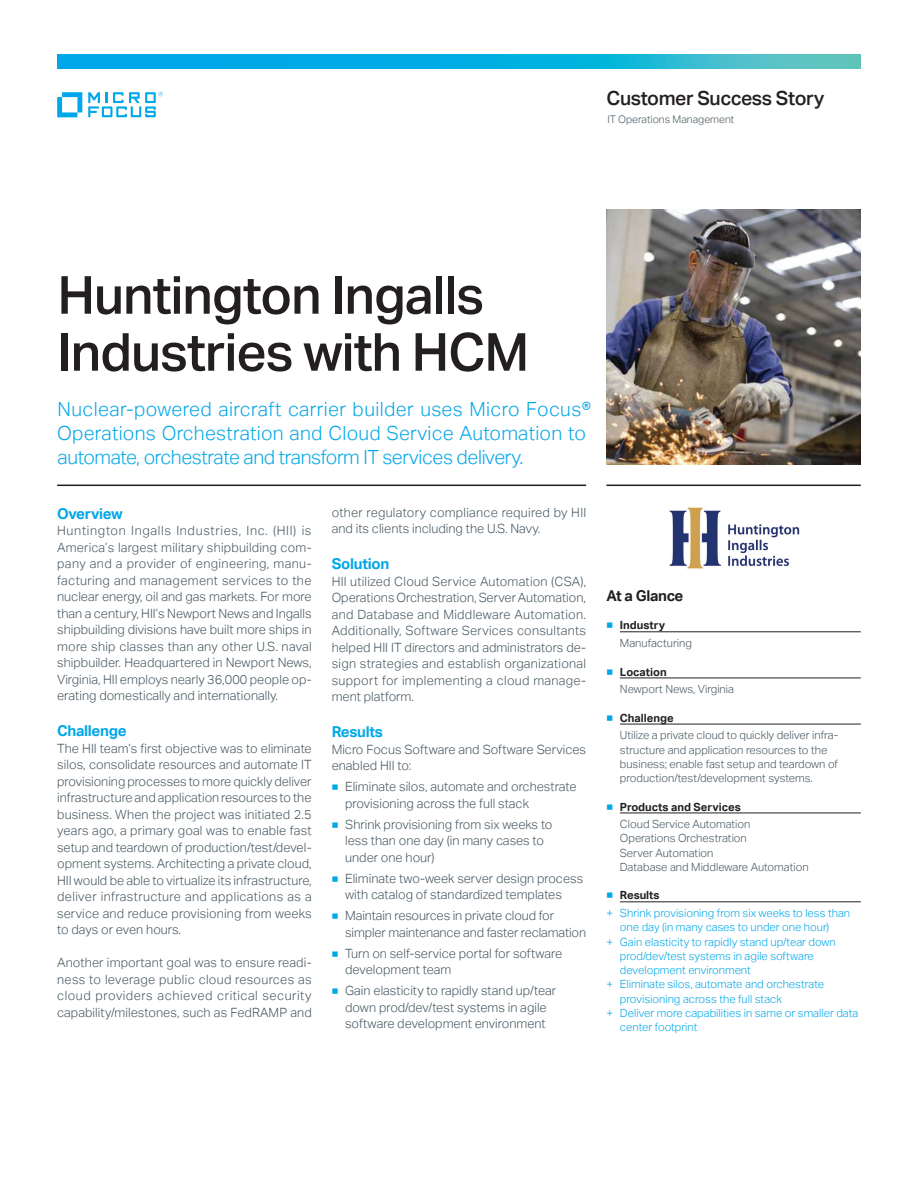
<style>
.page{position:relative;width:918px;height:1188px;background:#fff}
.page>*{position:absolute;margin:0;border:0;box-sizing:border-box;transform-origin:0 0}
.headline_35_38{font:500 52.5px/57px "Aktiv Grotesk";letter-spacing:-.02em;color:#231f20}
.intro1_13_16-light_b{font:300 19.5px/24px "Aktiv Grotesk";letter-spacing:.01em;color:#00a7e9}
.collateral_name_13_1{font:500 19.5px "Aktiv Grotesk";letter-spacing:-.02em;color:#231f20}
.subhead_10_13-blue{font:700 15px "Aktiv Grotesk";letter-spacing:-.02em;color:#00a7e9}
.subhead_10_13{font:700 15px "Aktiv Grotesk";letter-spacing:-.02em;color:#231f20}
.body_8_5_11-grey{font:300 12.75px/16.5px "Aktiv Grotesk";color:#45555f}
.t1{font:300 11.25px/14.2px "Aktiv Grotesk";color:#00a7e9}
.caption_7_5_9_5_inde{font:300 11.25px/14.2px "Aktiv Grotesk";color:#45555f}
.t2{font:700 11.25px "Aktiv Grotesk";color:#231f20}
.caption_7_9_5-grey{font:300 10.5px "Aktiv Grotesk";color:#45555f}
.s1{font-size:11.25px;color:#00a7e9}
.s2{font-weight:300;color:#00a7e9}
</style>
<div class="page">
<hr style="left:57px;top:485px;width:529px;height:1px;background:#231f20">
<hr style="left:606px;top:485px;width:255px;height:1px;background:#231f20">
<img style="left:606px;top:210px;width:255px;height:254px">
<hr style="left:620px;top:632px;width:241px;height:1px;background:#231f20">
<hr style="left:620px;top:678px;width:241px;height:1px;background:#231f20">
<hr style="left:620px;top:724px;width:241px;height:1px;background:#231f20">
<hr style="left:620px;top:813px;width:241px;height:1px;background:#231f20">
<hr style="left:620px;top:902px;width:241px;height:1px;background:#231f20">
<img style="left:669px;top:508px;width:130px;height:60px">
<svg style="left:57px;top:92px;width:25px;height:25px"></svg>
<svg style="left:88px;top:92px;width:75px;height:25px"></svg>
<svg style="left:57px;top:54px;width:804px;height:15px;background:#14b1dd"></svg>
<p class="collateral_name_13_1" style="left:607px;top:87px;width:219px">Customer Success Story</p>
<p class="caption_7_9_5-grey" style="left:607px;top:113px;width:129px">IT Operations Management</p>
<p class="headline_35_38" style="left:57px;top:267px;width:473px">Huntington Ingalls<br>Industries with HCM</p>
<p class="intro1_13_16-light_b" style="left:57px;top:398px;width:535px">Nuclear-powered aircraft carrier builder uses Micro Focus®<br>Operations Orchestration and Cloud Service Automation to automate, orchestrate and transform IT services delivery.</p>
<p class="subhead_10_13-blue" style="left:57px;top:505px;width:67px">Overview</p>
<p class="body_8_5_11-grey" style="left:57px;top:522px;width:256px;text-align:justify">Huntington Ingalls Industries, Inc. (HII) is America’s largest military shipbuilding com&shy;pany and a provider of engineering, manu&shy;facturing and management services to the nuclear energy, oil and gas markets. For more than a century, HII’s Newport News and Ingalls shipbuilding divisions have built more ships in more ship classes than any other U.S. naval shipbuilder. Headquartered in Newport News, Virginia, HII employs nearly 36,000 people op&shy;erating domestically and internationally.</p>
<p class="subhead_10_13-blue" style="left:57px;top:722px;width:71px">Challenge</p>
<p class="body_8_5_11-grey" style="left:57px;top:740px;width:256px;text-align:justify">The HII team’s first objective was to eliminate silos, consolidate resources and automate IT provisioning processes to more quickly deliver infrastructure and application resources to the business. When the project was initiated 2.5 years ago, a primary goal was to enable fast setup and teardown of production/test/devel&shy;opment systems. Architecting a private cloud, HII would be able to virtualize its infrastructure, deliver infrastructure and applications as a service and reduce provisioning from weeks to days or even hours.</p>
<p class="body_8_5_11-grey" style="left:57px;top:954px;width:256px;text-align:justify">Another important goal was to ensure readi&shy;ness to leverage public cloud resources as cloud providers achieved critical security capability/milestones, such as FedRAMP and</p>
<p class="body_8_5_11-grey" style="left:332px;top:504px;width:256px">other regulatory compliance required by HII and its clients including the U.S. Navy.</p>
<p class="subhead_10_13-blue" style="left:332px;top:555px;width:59px">Solution</p>
<p class="body_8_5_11-grey" style="left:332px;top:573px;width:256px;text-align:justify">HII utilized Cloud Service Automation (CSA), Operations Orchestration, Server Automation, and Database and Middleware Automation.<br>Additionally, Software Services consultants helped HII IT directors and administrators de&shy;sign strategies and establish organizational support for implementing a cloud manage&shy;ment platform.</p>
<p class="subhead_10_13-blue" style="left:332px;top:723px;width:53px">Results</p>
<p class="body_8_5_11-grey" style="left:332px;top:741px;width:256px">Micro Focus Software and Software Services enabled HII to:</p>
<p class="body_8_5_11-grey" style="left:345px;top:779px;width:233px;text-indent:-14px"><span class="s1">■</span> Eliminate silos, automate and orchestrate provisioning across the full stack</p>
<p class="body_8_5_11-grey" style="left:345px;top:816px;width:209px;text-indent:-14px"><span class="s1">■</span> Shrink provisioning from six weeks to less than one day (in many cases to under one hour)</p>
<p class="body_8_5_11-grey" style="left:345px;top:870px;width:240px;text-indent:-14px"><span class="s1">■</span> Eliminate two-week server design process with catalog of standardized templates</p>
<p class="body_8_5_11-grey" style="left:345px;top:908px;width:242px;text-indent:-14px"><span class="s1">■</span> Maintain resources in private cloud for simpler maintenance and faster reclamation</p>
<p class="body_8_5_11-grey" style="left:345px;top:945px;width:219px;text-indent:-14px"><span class="s1">■</span> Turn on self-service portal for software development team</p>
<p class="body_8_5_11-grey" style="left:332px;top:983px;width:226px;text-align:center"><span class="s1">■</span> Gain elasticity to rapidly stand up/tear down prod/dev/test systems in agile software development environment</p>
<p class="subhead_10_13" style="left:606px;top:587px;width:79px">At a Glance</p>
<p class="t2" style="left:606px;top:619px;width:60px"><span class="s2">■</span> Industry</p>
<p class="caption_7_5_9_5_inde" style="left:620px;top:636px;width:73px">Manufacturing</p>
<p class="t2" style="left:606px;top:665px;width:62px"><span class="s2">■</span> Location</p>
<p class="caption_7_5_9_5_inde" style="left:620px;top:682px;width:116px">Newport News, Virginia</p>
<p class="t2" style="left:606px;top:711px;width:69px"><span class="s2">■</span> Challenge</p>
<p class="caption_7_5_9_5_inde" style="left:620px;top:728px;width:220px">Utilize a private cloud to quickly deliver infra&shy;structure and application resources to the business; enable fast setup and teardown of production/test/development systems.</p>
<p class="t2" style="left:606px;top:800px;width:136px"><span class="s2">■</span> Products and Services</p>
<p class="caption_7_5_9_5_inde" style="left:620px;top:817px;width:132px">Cloud Service Automation</p>
<p class="caption_7_5_9_5_inde" style="left:620px;top:831px;width:129px">Operations Orchestration</p>
<p class="caption_7_5_9_5_inde" style="left:620px;top:846px;width:95px">Server Automation</p>
<p class="caption_7_5_9_5_inde" style="left:620px;top:860px;width:190px">Database and Middleware Automation</p>
<p class="t2" style="left:606px;top:889px;width:55px"><span class="s2">■</span> Results</p>
<p class="t1" style="left:620px;top:906px;width:232px;text-indent:-14px">+ Shrink provisioning from six weeks to less than one day (in many cases to under one hour)</p>
<p class="t1" style="left:620px;top:935px;width:217px;text-indent:-14px">+ Gain elasticity to rapidly stand up/tear down prod/dev/test systems in agile software development environment</p>
<p class="t1" style="left:620px;top:977px;width:206px;text-indent:-14px">+ Eliminate silos, automate and orchestrate provisioning across the full stack</p>
<p class="t1" style="left:620px;top:1006px;width:240px;text-indent:-14px">+ Deliver more capabilities in same or smaller data center footprint</p>
</div>
